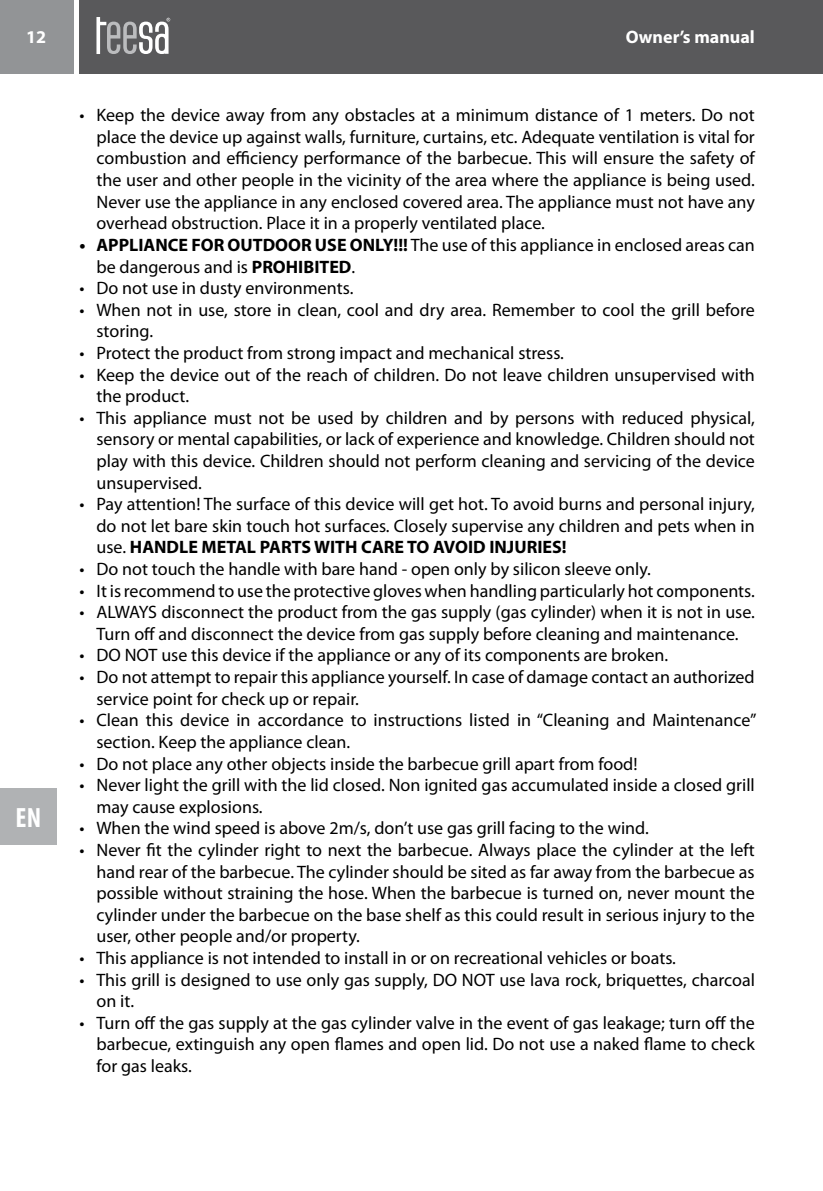
<style>
.page{position:relative;width:823px;height:1191px;background:#fff}
.page>*{position:absolute;margin:0;border:0;box-sizing:border-box;transform-origin:0 0}
.t1{font:700 condensed 28px "Myriad Pro";color:#fff}
.t2{font:18px/21.6px "Myriad Pro";color:#000}
.t3{font:700 18px "Myriad Pro";color:#fff}
.s1{font-weight:700}
</style>
<div class="page">
<div style="left:0;top:788px;width:57px;height:57px;background:#b0b2b4"></div>
<div style="left:0;top:0;width:74px;height:74px;background:#929496"></div>
<div style="left:79px;top:0;width:743px;height:74px;background:#59595b"></div>
<svg style="left:96px;top:17px;width:74px;height:37px"></svg>
<p class="t3" style="left:26px;top:25px;width:21px">12</p>
<p class="t3" style="left:625px;top:25px;width:130px">Owner’s manual</p>
<h1 class="t1" style="left:16px;top:800px;width:27px">EN</h1>
<p class="t2" style="left:96px;top:104px;width:659px;text-align:justify;text-indent:-17px">• Keep the device away from any obstacles at a minimum distance of 1 meters. Do not place the device up against walls, furniture, curtains, etc. Adequate ventilation is vital for combustion and efficiency performance of the barbecue. This will ensure the safety of the user and other people in the vicinity of the area where the appliance is being used.<br>Never use the appliance in any enclosed covered area. The appliance must not have any overhead obstruction. Place it in a properly ventilated place.</p>
<p class="t2" style="left:96px;top:234px;width:659px;text-indent:-17px"><span class="s1">• APPLIANCE FOR OUTDOOR USE ONLY!!!</span> The use of this appliance in enclosed areas can be dangerous and is <span class="s1">PROHIBITED</span>.</p>
<p class="t2" style="left:79px;top:277px;width:275px">• Do not use in dusty environments.</p>
<p class="t2" style="left:96px;top:299px;width:659px;text-indent:-17px">• When not in use, store in clean, cool and dry area. Remember to cool the grill before storing.</p>
<p class="t2" style="left:79px;top:342px;width:486px">• Protect the product from strong impact and mechanical stress.</p>
<p class="t2" style="left:96px;top:363px;width:659px;text-indent:-17px">• Keep the device out of the reach of children. Do not leave children unsupervised with the product.</p>
<p class="t2" style="left:96px;top:407px;width:659px;text-align:justify;text-indent:-17px">• This appliance must not be used by children and by persons with reduced physical, sensory or mental capabilities, or lack of experience and knowledge. Children should not play with this device. Children should not perform cleaning and servicing of the device unsupervised.</p>
<p class="t2" style="left:96px;top:493px;width:659px;text-align:justify;text-indent:-17px">• Pay attention! The surface of this device will get hot. To avoid burns and personal injury, do not let bare skin touch hot surfaces. Closely supervise any children and pets when in use. <span class="s1">HANDLE METAL PARTS WITH CARE TO AVOID INJURIES!</span></p>
<p class="t2" style="left:79px;top:558px;width:572px">• Do not touch the handle with bare hand - open only by silicon sleeve only.</p>
<p class="t2" style="left:79px;top:579px;width:676px">• It is recommend to use the protective gloves when handling particularly hot components.</p>
<p class="t2" style="left:79px;top:601px;width:676px;text-align:center">• ALWAYS disconnect the product from the gas supply (gas cylinder) when it is not in use.<br>Turn off and disconnect the device from gas supply before cleaning and maintenance.</p>
<p class="t2" style="left:79px;top:644px;width:590px">• DO NOT use this device if the appliance or any of its components are broken.</p>
<p class="t2" style="left:96px;top:666px;width:659px;text-indent:-17px">• Do not attempt to repair this appliance yourself. In case of damage contact an authorized service point for check up or repair.</p>
<p class="t2" style="left:96px;top:709px;width:661px;text-indent:-17px">• Clean this device in accordance to instructions listed in “Cleaning and Maintenance” section. Keep the appliance clean.</p>
<p class="t2" style="left:79px;top:752px;width:559px">• Do not place any other objects inside the barbecue grill apart from food!</p>
<p class="t2" style="left:96px;top:774px;width:659px;text-indent:-17px">• Never light the grill with the lid closed. Non ignited gas accumulated inside a closed grill may cause explosions.</p>
<p class="t2" style="left:79px;top:817px;width:570px">• When the wind speed is above 2m/s, don’t use gas grill facing to the wind.</p>
<p class="t2" style="left:96px;top:839px;width:659px;text-align:justify;text-indent:-17px">• Never fit the cylinder right to next the barbecue. Always place the cylinder at the left hand rear of the barbecue. The cylinder should be sited as far away from the barbecue as possible without straining the hose. When the barbecue is turned on, never mount the cylinder under the barbecue on the base shelf as this could result in serious injury to the user, other people and/or property.</p>
<p class="t2" style="left:79px;top:947px;width:597px">• This appliance is not intended to install in or on recreational vehicles or boats.</p>
<p class="t2" style="left:96px;top:968px;width:659px;text-indent:-17px">• This grill is designed to use only gas supply, DO NOT use lava rock, briquettes, charcoal on it.</p>
<p class="t2" style="left:96px;top:1011px;width:659px;text-align:justify;text-indent:-17px">• Turn off the gas supply at the gas cylinder valve in the event of gas leakage; turn off the barbecue, extinguish any open flames and open lid. Do not use a naked flame to check for gas leaks.</p>
</div>
